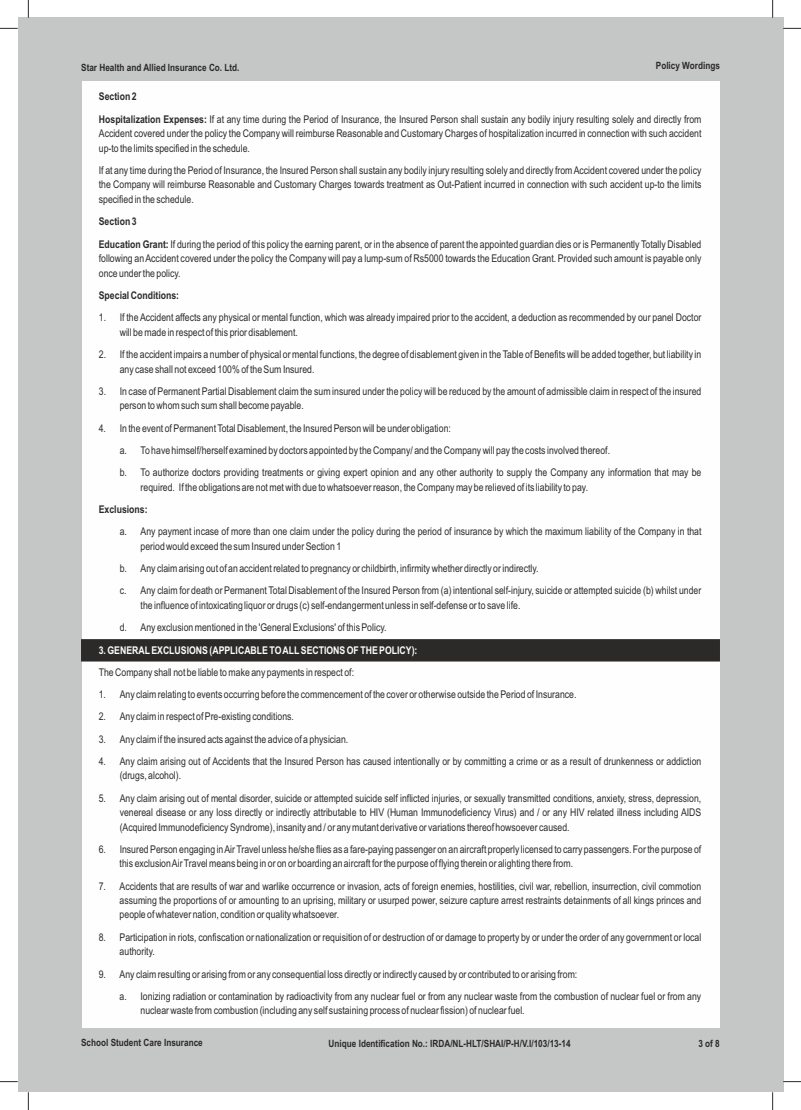
<style>
.page{position:relative;width:801px;height:1110px;background:#fff}
.page>*{position:absolute;margin:0;border:0;box-sizing:border-box;transform-origin:0 0}
.t1{font:10.62px/14.4px "Arial Narrow";color:#2b2a29}
.t2{font:700 10.62px "Arial Narrow";color:#fefefe}
.t3{font:700 10.62px "Arial Narrow";color:#2b2a29}
.t4{font:700 10px "Arial Narrow";color:#2b2a29}
.s1{font-weight:700}
</style>
<div class="page">
<div style="left:18px;top:18px;width:765px;height:1073px;background:#c5c6c6"></div>
<div style="left:81px;top:81px;width:638px;height:947px;background:#fefefe"></div>
<svg style="left:0;top:28px;width:18px;height:1px"></svg>
<svg style="left:783px;top:28px;width:18px;height:1px"></svg>
<svg style="left:28px;top:0;width:1px;height:18px"></svg>
<svg style="left:772px;top:0;width:1px;height:18px"></svg>
<svg style="left:28px;top:1091px;width:1px;height:18px"></svg>
<svg style="left:772px;top:1091px;width:1px;height:18px"></svg>
<div style="left:81px;top:639px;width:639px;height:22px;background:#2b2a29"></div>
<p class="t4" style="left:81px;top:63px;width:160px">Star Health and Allied Insurance Co. Ltd.</p>
<p class="t4" style="left:656px;top:61px;width:66px">Policy Wordings</p>
<p class="t1" style="left:99px;top:86px;width:604px;line-height:22.5px"><span class="s1">Section 2<br>Hospitalization Expenses:</span> If at any time during the Period of Insurance, the Insured Person shall sustain any bodily injury resulting solely and directly from</p>
<p class="t1" style="left:99px;top:127px;width:604px">Accident covered under the policy the Company will reimburse Reasonable and Customary Charges of hospitalization incurred in connection with such accident up-to the limits specified in the schedule.</p>
<p class="t1" style="left:99px;top:164px;width:604px;text-align:justify">If at any time during the Period of Insurance, the Insured Person shall sustain any bodily injury resulting solely and directly from Accident covered under the policy the Company will reimburse Reasonable and Customary Charges towards treatment as Out-Patient incurred in connection with such accident up-to the limits specified in the schedule.</p>
<p class="t1" style="left:99px;top:211px;width:604px;line-height:22.5px"><span class="s1">Section 3<br>Education Grant:</span> If during the period of this policy the earning parent, or in the absence of parent the appointed guardian dies or is Permanently Totally Disabled</p>
<p class="t1" style="left:99px;top:252px;width:604px">following an Accident covered under the policy the Company will pay a lump-sum of Rs5000 towards the Education Grant. Provided such amount is payable only once under the policy.</p>
<p class="t3" style="left:99px;top:291px;width:82px">Special Conditions:</p>
<p class="t1" style="left:120px;top:311px;width:583px;text-indent:-21px">1. If the Accident affects any physical or mental function, which was already impaired prior to the accident, a deduction as recommended by our panel Doctor will be made in respect of this prior disablement.</p>
<p class="t1" style="left:120px;top:348px;width:583px;text-indent:-21px">2. If the accident impairs a number of physical or mental functions, the degree of disablement given in the Table of Benefits will be added together, but liability in any case shall not exceed 100% of the Sum Insured.</p>
<p class="t1" style="left:120px;top:385px;width:583px;text-indent:-21px">3. In case of Permanent Partial Disablement claim the sum insured under the policy will be reduced by the amount of admissible claim in respect of the insured person to whom such sum shall become payable.</p>
<p class="t1" style="left:120px;top:417px;width:583px;line-height:22.2px;text-indent:-21px">4. In the event of Permanent Total Disablement, the Insured Person will be under obligation:<br>a. To have himself/herself examined by doctors appointed by the Company/ and the Company will pay the costs involved thereof.<br>b. To authorize doctors providing treatments or giving expert opinion and any other authority to supply the Company any information that may be</p>
<p class="t1" style="left:141px;top:480px;width:449px">required. If the obligations are not met with due to whatsoever reason, the Company may be relieved of its liability to pay.</p>
<p class="t3" style="left:99px;top:505px;width:50px">Exclusions:</p>
<p class="t1" style="left:141px;top:525px;width:562px;text-indent:-21px">a. Any payment incase of more than one claim under the policy during the period of insurance by which the maximum liability of the Company in that period would exceed the sum Insured under Section 1</p>
<p class="t1" style="left:120px;top:558px;width:583px;line-height:22.2px">b. Any claim arising out of an accident related to pregnancy or childbirth, infirmity whether directly or indirectly.<br>c. Any claim for death or Permanent Total Disablement of the Insured Person from (a) intentional self-injury, suicide or attempted suicide (b) whilst under</p>
<p class="t1" style="left:120px;top:594px;width:402px;line-height:22.2px;text-indent:21px">the influence of intoxicating liquor or drugs (c) self-endangerment unless in self-defense or to save life. d. Any exclusion mentioned in the 'General Exclusions' of this Policy.</p>
<p class="t2" style="left:99px;top:645px;width:320px">3. GENERALEXCLUSIONS (APPLICABLE TO ALLSECTIONS OF THE POLICY):</p>
<p class="t1" style="left:99px;top:665px;width:257px">The Company shall not be liable to make any payments in respect of:</p>
<p class="t1" style="left:99px;top:688px;width:479px">1. Any claim relating to events occurring before the commencement of the cover or otherwise outside the Period of Insurance.</p>
<p class="t1" style="left:99px;top:710px;width:197px">2. Any claim in respect of Pre-existing conditions.</p>
<p class="t1" style="left:99px;top:732px;width:251px">3. Any claim if the insured acts against the advice of a physician.</p>
<p class="t1" style="left:120px;top:754px;width:583px;text-indent:-21px">4. Any claim arising out of Accidents that the Insured Person has caused intentionally or by committing a crime or as a result of drunkenness or addiction (drugs, alcohol).</p>
<p class="t1" style="left:120px;top:791px;width:583px;text-align:justify;text-indent:-21px">5. Any claim arising out of mental disorder, suicide or attempted suicide self inflicted injuries, or sexually transmitted conditions, anxiety, stress, depression, venereal disease or any loss directly or indirectly attributable to HIV (Human Immunodeficiency Virus) and / or any HIV related illness including AIDS (Acquired Immunodeficiency Syndrome), insanity and / or any mutant derivative or variations thereof howsoever caused.</p>
<p class="t1" style="left:120px;top:842px;width:583px;text-indent:-21px">6. Insured Person engaging in Air Travel unless he/she flies as a fare-paying passenger on an aircraft properly licensed to carry passengers. For the purpose of this exclusion Air Travel means being in or on or boarding an aircraft for the purpose of flying therein or alighting there from.</p>
<p class="t1" style="left:120px;top:879px;width:583px;text-align:justify;text-indent:-21px">7. Accidents that are results of war and warlike occurrence or invasion, acts of foreign enemies, hostilities, civil war, rebellion, insurrection, civil commotion assuming the proportions of or amounting to an uprising, military or usurped power, seizure capture arrest restraints detainments of all kings princes and people of whatever nation, condition or quality whatsoever.</p>
<p class="t1" style="left:120px;top:930px;width:583px;text-indent:-21px">8. Participation in riots, confiscation or nationalization or requisition of or destruction of or damage to property by or under the order of any government or local authority.</p>
<p class="t1" style="left:120px;top:963px;width:583px;line-height:22.2px;text-indent:-21px">9. Any claim resulting or arising from or any consequential loss directly or indirectly caused by or contributed to or arising from:<br>a. Ionizing radiation or contamination by radioactivity from any nuclear fuel or from any nuclear waste from the combustion of nuclear fuel or from any</p>
<p class="t1" style="left:141px;top:1003px;width:386px">nuclear waste from combustion (including any self sustaining process of nuclear fission) of nuclear fuel.</p>
<p class="t4" style="left:81px;top:1038px;width:123px">School Student Care Insurance</p>
<p class="t4" style="left:329px;top:1039px;width:243px">Unique Identification No.: IRDA/NL-HLT/SHAI/P-H/V.I/103/13-14</p>
<p class="t4" style="left:698px;top:1039px;width:23px">3 of 8</p>
</div>
